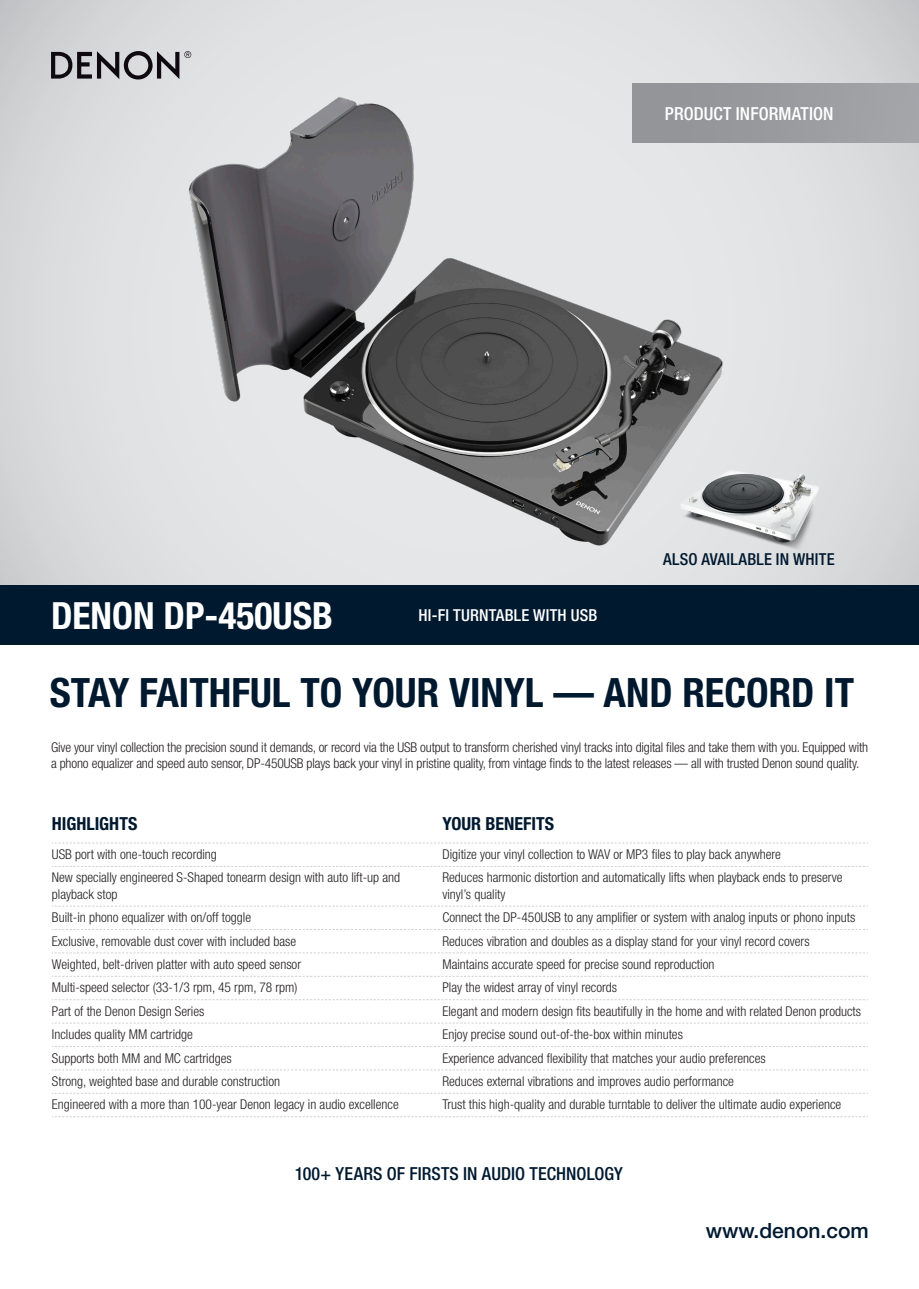
<style>
.page{position:relative;width:919px;height:1289px;background:#fff}
.page>*{position:absolute;margin:0;border:0;box-sizing:border-box;transform-origin:0 0}
.HED_-_Bd_Cn_-_K{font:700 condensed 40.5px "Helvetica Neue LT Std";color:#00192f}
.Product_Name_-_KO{font:700 condensed 37.5px "Helvetica Neue LT Std";color:#fff}
.t1{font:500 21px "Helvetica Neue LT Std";color:#00192f}
.t2{font:500 condensed 18px "Helvetica Neue LT Std";letter-spacing:.005em;color:#00192f}
.Highlights_-_HED{font:700 condensed 18px "Helvetica Neue LT Std";color:#00192f}
.t3{font:500 condensed 18px "Helvetica Neue LT Std";letter-spacing:.005em;color:#fff}
.Product_USP_-_KO{font:500 condensed 16.5px "Helvetica Neue LT Std";letter-spacing:.01em;color:#fff}
.Product_USP_-_KO-2{font:500 condensed 16.5px "Helvetica Neue LT Std";letter-spacing:.015em;color:#00192f}
.Body_Copy{font:300 condensed 13.5px/16.5px "Helvetica Neue LT Std";color:#231f20}
</style>
<div class="page">
<svg style="left:0;top:0;width:918px;height:585px;background:#dbdcde"></svg>
<svg style="left:51px;top:51px;width:140px;height:28px;background:#8e8d91"></svg>
<svg style="left:52px;top:842px;width:813px;height:1px"></svg>
<svg style="left:52px;top:866px;width:813px;height:1px"></svg>
<svg style="left:52px;top:905px;width:813px;height:1px"></svg>
<svg style="left:52px;top:929px;width:813px;height:1px"></svg>
<svg style="left:52px;top:952px;width:813px;height:1px"></svg>
<svg style="left:52px;top:999px;width:813px;height:1px"></svg>
<svg style="left:52px;top:1022px;width:813px;height:1px"></svg>
<svg style="left:52px;top:1046px;width:813px;height:1px"></svg>
<svg style="left:52px;top:1069px;width:813px;height:1px"></svg>
<svg style="left:52px;top:1116px;width:813px;height:1px"></svg>
<img style="left:149px;top:88px;width:620px;height:497px">
<img style="left:666px;top:440px;width:186px;height:118px">
<div style="left:632px;top:83px;width:286px;height:60px;background:#939598"></div>
<div style="left:0;top:585px;width:918px;height:60px;background:#00192f"></div>
<p class="t3" style="left:665px;top:103px;width:170px">PRODUCT INFORMATION</p>
<p class="Product_Name_-_KO" style="left:51px;top:592px;width:283px">DENON DP-450USB</p>
<p class="Product_USP_-_KO" style="left:418px;top:605px;width:180px">HI-FI TURNTABLE WITH USB</p>
<p class="Product_USP_-_KO-2" style="left:663px;top:549px;width:173px">ALSO AVAILABLE IN WHITE</p>
<p class="HED_-_Bd_Cn_-_K" style="left:50px;top:668px;width:805px">STAY FAITHFUL TO YOUR VINYL — AND RECORD IT</p>
<p class="Body_Copy" style="left:51px;top:738px;width:818px">Give your vinyl collection the precision sound it demands, or record via the USB output to transform cherished vinyl tracks into digital files and take them with you. Equipped with a phono equalizer and speed auto sensor, DP-450USB plays back your vinyl in pristine quality, from vintage finds to the latest releases — all with trusted Denon sound quality.</p>
<p class="Highlights_-_HED" style="left:52px;top:813px;width:87px">HIGHLIGHTS</p>
<p class="Highlights_-_HED" style="left:442px;top:813px;width:113px">YOUR BENEFITS</p>
<p class="Body_Copy" style="left:52px;top:846px;width:166px">USB port with one-touch recording</p>
<p class="Body_Copy" style="left:442px;top:846px;width:340px">Digitize your vinyl collection to WAV or MP3 files to play back anywhere</p>
<p class="Body_Copy" style="left:52px;top:869px;width:350px">New specially engineered S-Shaped tonearm design with auto lift-up and playback stop</p>
<p class="Body_Copy" style="left:442px;top:869px;width:401px">Reduces harmonic distortion and automatically lifts when playback ends to preserve vinyl’s quality</p>
<p class="Body_Copy" style="left:52px;top:909px;width:201px">Built-in phono equalizer with on/off toggle</p>
<p class="Body_Copy" style="left:442px;top:909px;width:414px">Connect the DP-450USB to any amplifier or system with analog inputs or phono inputs</p>
<p class="Body_Copy" style="left:52px;top:932px;width:246px">Exclusive, removable dust cover with included base</p>
<p class="Body_Copy" style="left:442px;top:932px;width:368px">Reduces vibration and doubles as a display stand for your vinyl record covers</p>
<p class="Body_Copy" style="left:52px;top:955px;width:251px">Weighted, belt-driven platter with auto speed sensor</p>
<p class="Body_Copy" style="left:442px;top:955px;width:273px">Maintains accurate speed for precise sound reproduction</p>
<p class="Body_Copy" style="left:52px;top:979px;width:247px">Multi-speed selector (33-1/3 rpm, 45 rpm, 78 rpm)</p>
<p class="Body_Copy" style="left:442px;top:979px;width:176px">Play the widest array of vinyl records</p>
<p class="Body_Copy" style="left:52px;top:1002px;width:154px">Part of the Denon Design Series</p>
<p class="Body_Copy" style="left:442px;top:1002px;width:420px">Elegant and modern design fits beautifully in the home and with related Denon products</p>
<p class="Body_Copy" style="left:52px;top:1025px;width:142px">Includes quality MM cartridge</p>
<p class="Body_Copy" style="left:442px;top:1025px;width:242px">Enjoy precise sound out-of-the-box within minutes</p>
<p class="Body_Copy" style="left:52px;top:1049px;width:181px">Supports both MM and MC cartridges</p>
<p class="Body_Copy" style="left:442px;top:1049px;width:325px">Experience advanced flexibility that matches your audio preferences</p>
<p class="Body_Copy" style="left:52px;top:1072px;width:230px">Strong, weighted base and durable construction</p>
<p class="Body_Copy" style="left:442px;top:1072px;width:293px">Reduces external vibrations and improves audio performance</p>
<p class="Body_Copy" style="left:52px;top:1096px;width:348px">Engineered with a more than 100-year Denon legacy in audio excellence</p>
<p class="Body_Copy" style="left:442px;top:1096px;width:400px">Trust this high-quality and durable turntable to deliver the ultimate audio experience</p>
<p class="t2" style="left:295px;top:1162px;width:329px">100+ YEARS OF FIRSTS IN AUDIO TECHNOLOGY</p>
<p class="t1" style="left:705px;top:1217px;width:165px">www.denon.com</p>
</div>
